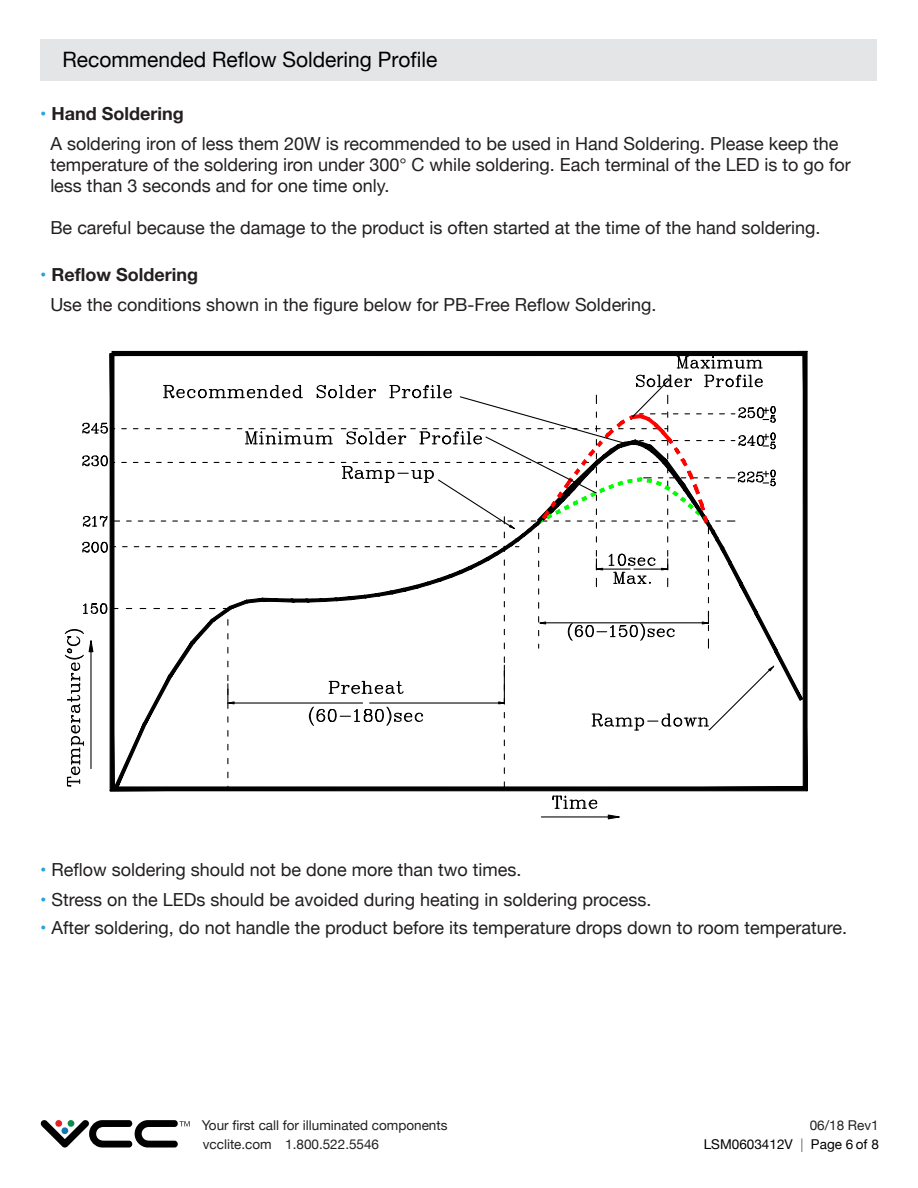
<style>
.page{position:relative;width:918px;height:1188px;background:#fff}
.page>*{position:absolute;margin:0;border:0;box-sizing:border-box;transform-origin:0 0}
.t1{font:21.15px "Helvetica Neue";color:#000}
.t2{font:18px/21px "Helvetica Neue";color:#231f20}
.t3{font:700 18px "Helvetica Neue";color:#231f20}
.t4{font:13.5px/18.5px "Helvetica Neue";color:#231f20}
.t5{font:13.5px "Helvetica Neue";color:#000}
.s1{color:#28a4db}
.s2{font-weight:100}
</style>
<div class="page">
<svg style="left:64px;top:350px;width:744px;height:470px"></svg>
<svg style="left:40px;top:1120px;width:150px;height:28px"></svg>
<div style="left:41px;top:39px;width:836px;height:41px;background:#e4e5e6"></div>
<p class="t1" style="left:62px;top:44px;width:376px">Recommended Reflow Soldering Profile</p>
<p class="t3" style="left:40px;top:100px;width:145px"><span class="s1">•</span> Hand Soldering</p>
<p class="t2" style="left:50px;top:134px;width:802px">A soldering iron of less them 20W is recommended to be used in Hand Soldering. Please keep the temperature of the soldering iron under 300° C while soldering. Each terminal of the LED is to go for less than 3 seconds and for one time only.</p>
<p class="t2" style="left:50px;top:218px;width:772px">Be careful because the damage to the product is often started at the time of the hand soldering.</p>
<p class="t3" style="left:40px;top:261px;width:159px"><span class="s1">•</span> Reflow Soldering</p>
<p class="t2" style="left:50px;top:295px;width:608px">Use the conditions shown in the figure below for PB-Free Reflow Soldering.</p>
<p class="t2" style="left:40px;top:860px;width:483px"><span class="s1">•</span> Reflow soldering should not be done more than two times.</p>
<p class="t2" style="left:40px;top:890px;width:613px"><span class="s1">•</span> Stress on the LEDs should be avoided during heating in soldering process.</p>
<p class="t2" style="left:40px;top:918px;width:808px"><span class="s1">•</span> After soldering, do not handle the product before its temperature drops down to room temperature.</p>
<p class="t4" style="left:202px;top:1117px;width:247px">Your first call for illuminated components vcclite.com 1.800.522.5546</p>
<p class="t4" style="left:810px;top:1117px;width:71px">06/18 Rev1</p>
<p class="t5" style="left:704px;top:1134px;width:177px">LSM0603412V <span class="s2">|</span> Page 6 of 8</p>
</div>
